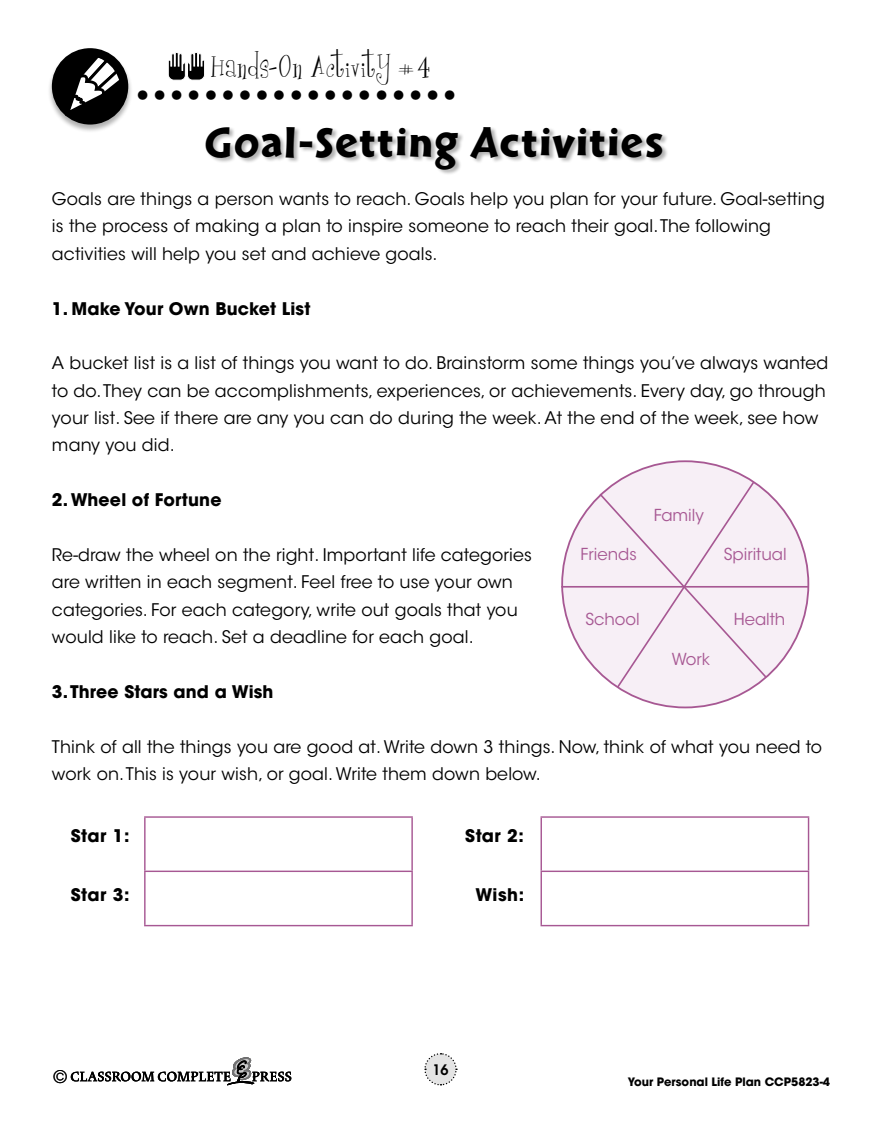
<style>
.page{position:relative;width:882px;height:1134px;background:#fff}
.page>*{position:absolute;margin:0;border:0;box-sizing:border-box;transform-origin:0 0}
.t1{font:44.71px "Cal Sans Heavy KA";letter-spacing:.04em;color:#000}
.t2{font:700 40.34px "Futura";color:#000}
.t3{font:37.45px "Girlsare Weird";color:#000}
.t4{font:30.28px "Girlsare Weird";letter-spacing:.03em;color:#000}
.t5{font:17.32px/27.4px "ITC Avant Garde Std";letter-spacing:.01em;color:#000}
.t6{font:700 17.32px "ITC Avant Garde Std";letter-spacing:.01em;color:#000}
.t7{font:17.32px "Avant Garde";color:#000}
.t8{font:16.45px "ITC Avant Garde Std";color:#a75893}
.t9{font:600 14.44px "Avant Garde";color:#000}
.t10{font:700 11.55px "Avant Garde";color:#000}
</style>
<div class="page">
<svg style="left:424px;top:1053px;width:34px;height:33px"></svg>
<svg style="left:168px;top:52px;width:37px;height:29px"></svg>
<div style="left:47px;top:48px;width:85px;height:85px;background:#000;opacity:.3"></div>
<div style="left:52px;top:48px;width:76px;height:77px;background:#000;border-radius:50%"></div>
<svg style="left:64px;top:49px;width:64px;height:68px"></svg>
<svg style="left:71px;top:1057px;width:220px;height:28px"></svg>
<div style="left:205px;top:127px;width:464px;height:49px;background:#000;opacity:.3"></div>
<hr style="left:144px;top:816px;width:269px;height:2px;background:#a75893">
<hr style="left:144px;top:818px;width:2px;height:53px;background:#a75893">
<hr style="left:411px;top:818px;width:2px;height:53px;background:#a75893">
<hr style="left:144px;top:871px;width:269px;height:1px;background:#a75893">
<hr style="left:144px;top:872px;width:2px;height:53px;background:#a75893">
<hr style="left:411px;top:872px;width:2px;height:53px;background:#a75893">
<hr style="left:144px;top:925px;width:269px;height:1px;background:#a75893">
<hr style="left:541px;top:816px;width:268px;height:2px;background:#a75893">
<hr style="left:541px;top:818px;width:1px;height:53px;background:#a75893">
<hr style="left:808px;top:818px;width:1px;height:53px;background:#a75893">
<hr style="left:541px;top:871px;width:268px;height:1px;background:#a75893">
<hr style="left:541px;top:872px;width:1px;height:53px;background:#a75893">
<hr style="left:808px;top:872px;width:1px;height:53px;background:#a75893">
<hr style="left:541px;top:925px;width:268px;height:1px;background:#a75893">
<div style="left:562px;top:461px;width:246px;height:246px;background:#f7eff6;border-radius:50%"></div>
<svg style="left:598px;top:480px;width:170px;height:209px"></svg>
<hr style="left:561px;top:586px;width:247px;height:2px;background:#a75893">
<h3 class="t4" style="left:211px;top:49px;width:204px">Hands-On ActivitY #</h3>
<h3 class="t3" style="left:418px;top:43px;width:14px">4</h3>
<h2 class="t2" style="left:136px;top:57px;width:323px">...................</h2>
<h1 class="t1" style="left:204px;top:116px;width:460px">GOAL-SETTING ACTIVITIES</h1>
<p class="t5" style="left:52px;top:185px;width:774px">Goals are things a person wants to reach. Goals help you plan for your future. Goal-setting is the process of making a plan to inspire someone to reach their goal. The following activities will help you set and achieve goals.</p>
<p class="t6" style="left:52px;top:297px;width:260px">1. Make Your Own Bucket List</p>
<p class="t5" style="left:52px;top:350px;width:778px">A bucket list is a list of things you want to do. Brainstorm some things you’ve always wanted to do. They can be accomplishments, experiences, or achievements. Every day, go through your list. See if there are any you can do during the week. At the end of the week, see how many you did.</p>
<p class="t6" style="left:52px;top:489px;width:171px">2. Wheel of Fortune</p>
<p class="t5" style="left:52px;top:541px;width:481px">Re-draw the wheel on the right. Important life categories are written in each segment. Feel free to use your own categories. For each category, write out goals that you would like to reach. Set a deadline for each goal.</p>
<p class="t6" style="left:52px;top:680px;width:223px">3. Three Stars and a Wish</p>
<p class="t8" style="left:654px;top:505px;width:52px">Family</p>
<p class="t8" style="left:580px;top:544px;width:58px">Friends</p>
<p class="t8" style="left:724px;top:544px;width:64px">Spiritual</p>
<p class="t8" style="left:585px;top:609px;width:56px">School</p>
<p class="t8" style="left:734px;top:609px;width:53px">Health</p>
<p class="t8" style="left:672px;top:649px;width:40px">Work</p>
<p class="t5" style="left:52px;top:733px;width:772px">Think of all the things you are good at. Write down 3 things. Now, think of what you need to work on. This is your wish, or goal. Write them down below.</p>
<p class="t6" style="left:71px;top:824px;width:60px">Star 1:</p>
<p class="t6" style="left:465px;top:824px;width:60px">Star 2:</p>
<p class="t6" style="left:71px;top:884px;width:60px">Star 3:</p>
<p class="t6" style="left:475px;top:884px;width:50px">Wish:</p>
<p class="t7" style="left:54px;top:1067px;width:14px">©</p>
<p class="t9" style="left:433px;top:1060px;width:18px">16</p>
<p class="t10" style="left:628px;top:1074px;width:204px">Your Personal Life Plan CCP5823-4</p>
</div>
